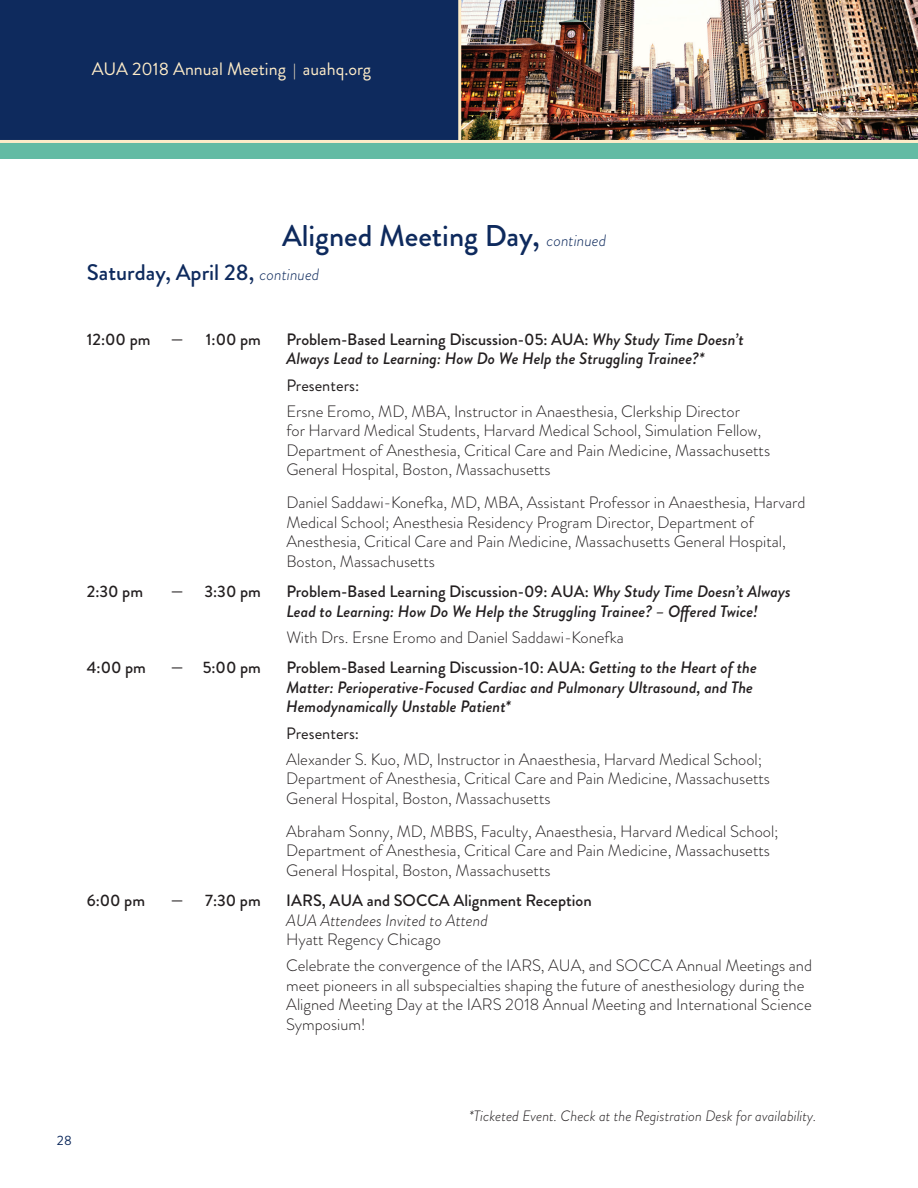
<style>
.page{position:relative;width:918px;height:1188px;background:#fff}
.page>*{position:absolute;margin:0;border:0;box-sizing:border-box;transform-origin:0 0}
.t1{font:500 30px "Brandon Grotesque";color:#0e2a5d}
.t2{font:500 22.5px "Brandon Grotesque";color:#0e2a5d}
.t3{font:18px "Brandon Grotesque";color:#feecc8}
.t4{font:300 16.5px/19.5px "Brandon Grotesque";color:#231f20}
.t5{font:italic 500 16.5px/19.5px "Brandon Grotesque";color:#231f20}
.t6{font:500 16.5px "Brandon Grotesque";color:#231f20}
.t7{font:italic 300 16.5px "Brandon Grotesque";color:#231f20}
.t8{font:16.5px "Brandon Grotesque";color:#231f20}
.t9{font:italic 300 15px "Brandon Grotesque";color:#231f20}
.t10{font:13.5px "Brandon Grotesque";color:#0e2a5d}
.s1{font-size:15px}
.s2{font-weight:300;font-style:italic;font-size:16.5px}
.s3{font-style:normal}
</style>
<div class="page">
<div style="left:0;top:0;width:918px;height:159px;background:#63bba4"></div>
<div style="left:0;top:0;width:459px;height:141px;background:#0e2a5d"></div>
<img style="left:461px;top:0;width:457px;height:140px">
<hr style="left:458px;top:0;width:3px;height:140px;background:#feecc8">
<hr style="left:0;top:140px;width:918px;height:3px;background:#feecc8">
<p class="t3" style="left:92px;top:57px;width:281px">AUA 2018 Annual Meeting <span class="s1">|</span> auahq.org</p>
<h1 class="t1" style="left:282px;top:215px;width:326px">Aligned Meeting Day, <span class="s2">continued</span></h1>
<h2 class="t2" style="left:87px;top:257px;width:234px">Saturday, April 28, <span class="s2">continued</span></h2>
<p class="t6" style="left:87px;top:328px;width:98px">12:00 pm —</p>
<p class="t6" style="left:206px;top:328px;width:56px">1:00 pm</p>
<p class="t5" style="left:286px;top:330px;width:459px"><span class="s3">Problem-Based Learning Discussion-05: AUA:</span> Why Study Time Doesn’t<br>Always Lead to Learning: How Do We Help the Struggling Trainee?*</p>
<p class="t8" style="left:286px;top:374px;width:74px">Presenters:</p>
<p class="t4" style="left:286px;top:402px;width:485px">Ersne Eromo, MD, MBA, Instructor in Anaesthesia, Clerkship Director<br>for Harvard Medical Students, Harvard Medical School, Simulation Fellow, Department of Anesthesia, Critical Care and Pain Medicine, Massachusetts General Hospital, Boston, Massachusetts</p>
<p class="t4" style="left:286px;top:493px;width:521px">Daniel Saddawi-Konefka, MD, MBA, Assistant Professor in Anaesthesia, Harvard Medical School; Anesthesia Residency Program Director, Department of Anesthesia, Critical Care and Pain Medicine, Massachusetts General Hospital, Boston, Massachusetts</p>
<p class="t6" style="left:87px;top:580px;width:58px">2:30 pm</p>
<p class="t6" style="left:171px;top:580px;width:92px">— 3:30 pm</p>
<p class="t5" style="left:286px;top:582px;width:506px"><span class="s3">Problem-Based Learning Discussion-09: AUA:</span> Why Study Time Doesn’t Always<br>Lead to Learning: How Do We Help the Struggling Trainee? – Offered Twice!</p>
<p class="t4" style="left:286px;top:628px;width:339px">With Drs. Ersne Eromo and Daniel Saddawi-Konefka</p>
<p class="t6" style="left:87px;top:656px;width:61px">4:00 pm</p>
<p class="t6" style="left:171px;top:656px;width:92px">— 5:00 pm</p>
<p class="t5" style="left:286px;top:658px;width:472px"><span class="s3">Problem-Based Learning Discussion-10: AUA:</span> Getting to the Heart of the<br>Matter: Perioperative-Focused Cardiac and Pulmonary Ultrasound, and The<br>Hemodynamically Unstable Patient*</p>
<p class="t8" style="left:286px;top:722px;width:74px">Presenters:</p>
<p class="t4" style="left:286px;top:749px;width:485px">Alexander S. Kuo, MD, Instructor in Anaesthesia, Harvard Medical School;<br>Department of Anesthesia, Critical Care and Pain Medicine, Massachusetts<br>General Hospital, Boston, Massachusetts</p>
<p class="t4" style="left:286px;top:821px;width:494px">Abraham Sonny, MD, MBBS, Faculty, Anaesthesia, Harvard Medical School;<br>Department of Anesthesia, Critical Care and Pain Medicine, Massachusetts<br>General Hospital, Boston, Massachusetts</p>
<p class="t6" style="left:87px;top:889px;width:60px">6:00 pm</p>
<p class="t6" style="left:171px;top:889px;width:92px">— 7:30 pm</p>
<p class="t6" style="left:286px;top:889px;width:307px">IARS, AUA and SOCCA Alignment Reception</p>
<p class="t7" style="left:286px;top:909px;width:203px">AUA Attendees Invited to Attend</p>
<p class="t4" style="left:286px;top:926px;width:527px;line-height:26.2px">Hyatt Regency Chicago<br>Celebrate the convergence of the IARS, AUA, and SOCCA Annual Meetings and</p>
<p class="t4" style="left:286px;top:976px;width:527px">meet pioneers in all subspecialties shaping the future of anesthesiology during the<br>Aligned Meeting Day at the IARS 2018 Annual Meeting and International Science<br>Symposium!</p>
<p class="t10" style="left:57px;top:1131px;width:16px">28</p>
<p class="t9" style="left:469px;top:1105px;width:349px">*Ticketed Event. Check at the Registration Desk for availability.</p>
</div>
